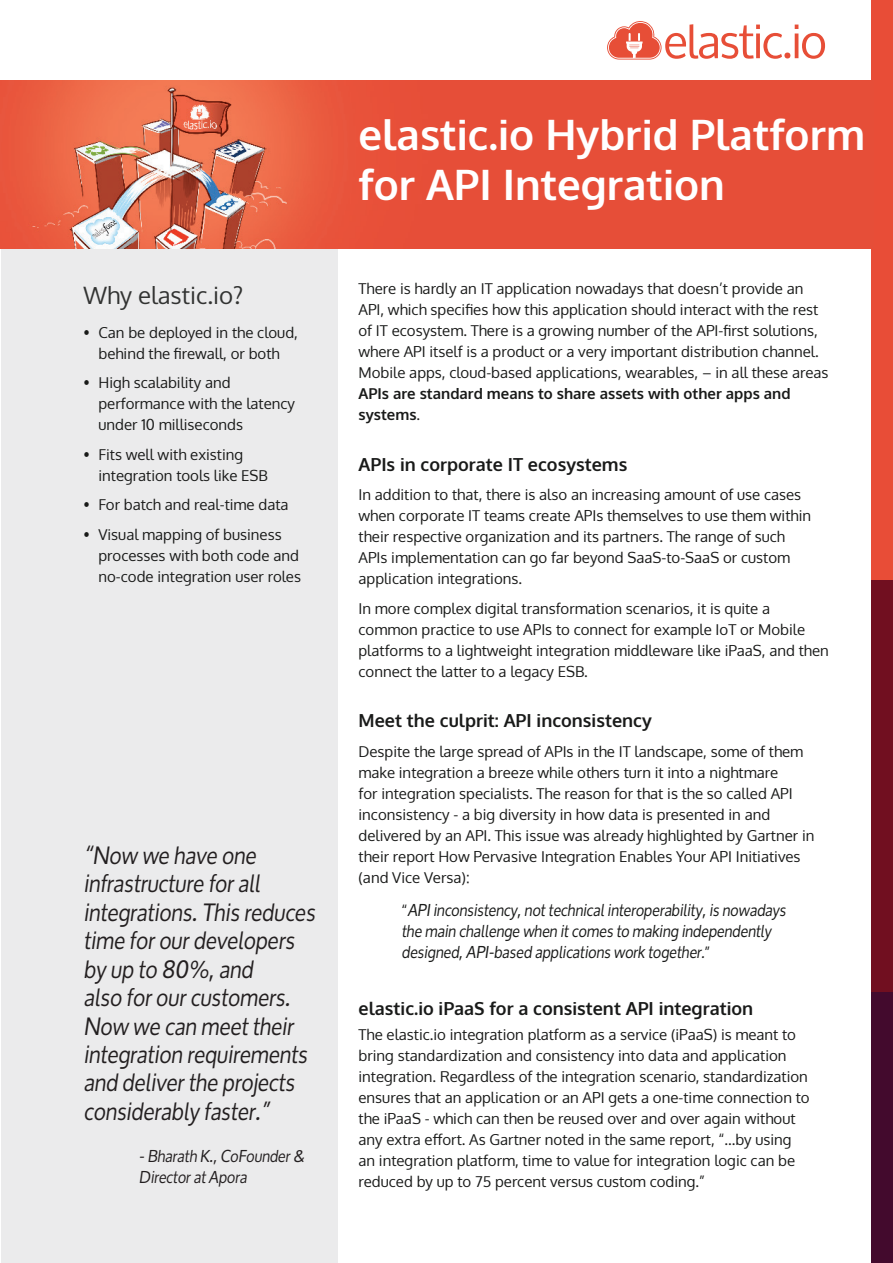
<style>
.page{position:relative;width:893px;height:1263px;background:#fff}
.page>*{position:absolute;margin:0;border:0;box-sizing:border-box;transform-origin:0 0}
.t1{font:700 42px/50.4px "Oxygen";color:#fff}
.t2{font:italic 24px/28.5px "Oxygen";color:#231f20}
.t3{font:24px "Oxygen";color:#323332}
.t4{font:700 18px "Oxygen";color:#191a19}
.t5{font:italic 16.5px/21px "Oxygen";color:#191a19}
.t6{font:italic 16.5px/21px "Oxygen";color:#231f20}
.t7{font:15px/21px "Oxygen";color:#191a19}
.t8{font:700 15px/21px "Oxygen";color:#191a19}
.s1{font-weight:400}
.s2{font-style:normal;font-size:15px}
.s3{font-size:15px}
</style>
<div class="page">
<div style="left:872px;top:0;width:21px;height:580px;background:#e84d37"></div>
<div style="left:872px;top:580px;width:21px;height:413px;background:#710f20"></div>
<div style="left:872px;top:993px;width:21px;height:270px;background:#430a2d"></div>
<svg style="left:607px;top:21px;width:218px;height:39px"></svg>
<div style="left:1px;top:225px;width:337px;height:1038px;background:#ebebec"></div>
<img style="left:0;top:80px;width:872px;height:168px">
<h2 class="t3" style="left:83px;top:279px;width:161px">Why elastic.io?</h2>
<p class="t7" style="left:83px;top:322px;width:216px;text-align:center">• Can be deployed in the cloud, behind the firewall, or both</p>
<p class="t7" style="left:98px;top:372px;width:198px;text-indent:-15px">• High scalability and performance with the latency under 10 milliseconds</p>
<p class="t7" style="left:98px;top:444px;width:171px;text-indent:-15px">• Fits well with existing integration tools like ESB</p>
<p class="t7" style="left:83px;top:494px;width:207px">• For batch and real-time data</p>
<p class="t7" style="left:98px;top:524px;width:204px;text-indent:-15px">• Visual mapping of business processes with both code and no-code integration user roles</p>
<h2 class="t2" style="left:83px;top:838px;width:233px">“Now we have one infrastructure for all integrations. This reduces time for our developers by up to 80%, and<br>also for our customers.<br>Now we can meet their integration requirements and deliver the projects considerably faster.”</h2>
<p class="t6" style="left:139px;top:1144px;width:167px">- Bharath K., CoFounder &amp;<br>Director at Apora</p>
<h1 class="t1" style="left:358px;top:110px;width:508px">elastic.io Hybrid Platform for API Integration</h1>
<p class="t7" style="left:358px;top:278px;width:471px">There is hardly an IT application nowadays that doesn’t provide an API, which specifies how this application should interact with the rest of IT ecosystem. There is a growing number of the API-first solutions, where API itself is a product or a very important distribution channel.<br>Mobile apps, cloud-based applications, wearables, – in all these areas</p>
<p class="t8" style="left:358px;top:384px;width:434px">APIs are standard means to share assets with other apps and systems<span class="s1">.</span></p>
<p class="t4" style="left:358px;top:453px;width:270px">APIs in corporate IT ecosystems</p>
<p class="t7" style="left:358px;top:484px;width:454px">In addition to that, there is also an increasing amount of use cases when corporate IT teams create APIs themselves to use them within their respective organization and its partners. The range of such APIs implementation can go far beyond SaaS-to-SaaS or custom application integrations.</p>
<p class="t7" style="left:358px;top:598px;width:472px">In more complex digital transformation scenarios, it is quite a common practice to use APIs to connect for example IoT or Mobile platforms to a lightweight integration middleware like iPaaS, and then connect the latter to a legacy ESB.</p>
<p class="t4" style="left:358px;top:710px;width:295px">Meet the culprit: API inconsistency</p>
<p class="t7" style="left:358px;top:741px;width:457px">Despite the large spread of APIs in the IT landscape, some of them make integration a breeze while others turn it into a nightmare<br>for integration specialists. The reason for that is the so called API inconsistency - a big diversity in how data is presented in and delivered by an API. This issue was already highlighted by Gartner in their report How Pervasive Integration Enables Your API Initiatives (and Vice Versa):</p>
<p class="t5" style="left:401px;top:898px;width:386px"><span class="s2">“</span>API inconsistency, not technical interoperability, is nowadays the main challenge when it comes to making independently designed, API-based applications work together<span class="s3">.</span><span class="s2">”</span></p>
<p class="t4" style="left:358px;top:997px;width:396px">elastic.io iPaaS for a consistent API integration</p>
<p class="t7" style="left:358px;top:1024px;width:453px">The elastic.io integration platform as a service (iPaaS) is meant to bring standardization and consistency into data and application integration. Regardless of the integration scenario, standardization ensures that an application or an API gets a one-time connection to the iPaaS - which can then be reused over and over again without any extra effort. As Gartner noted in the same report, “...by using an integration platform, time to value for integration logic can be reduced by up to 75 percent versus custom coding.”</p>
</div>
